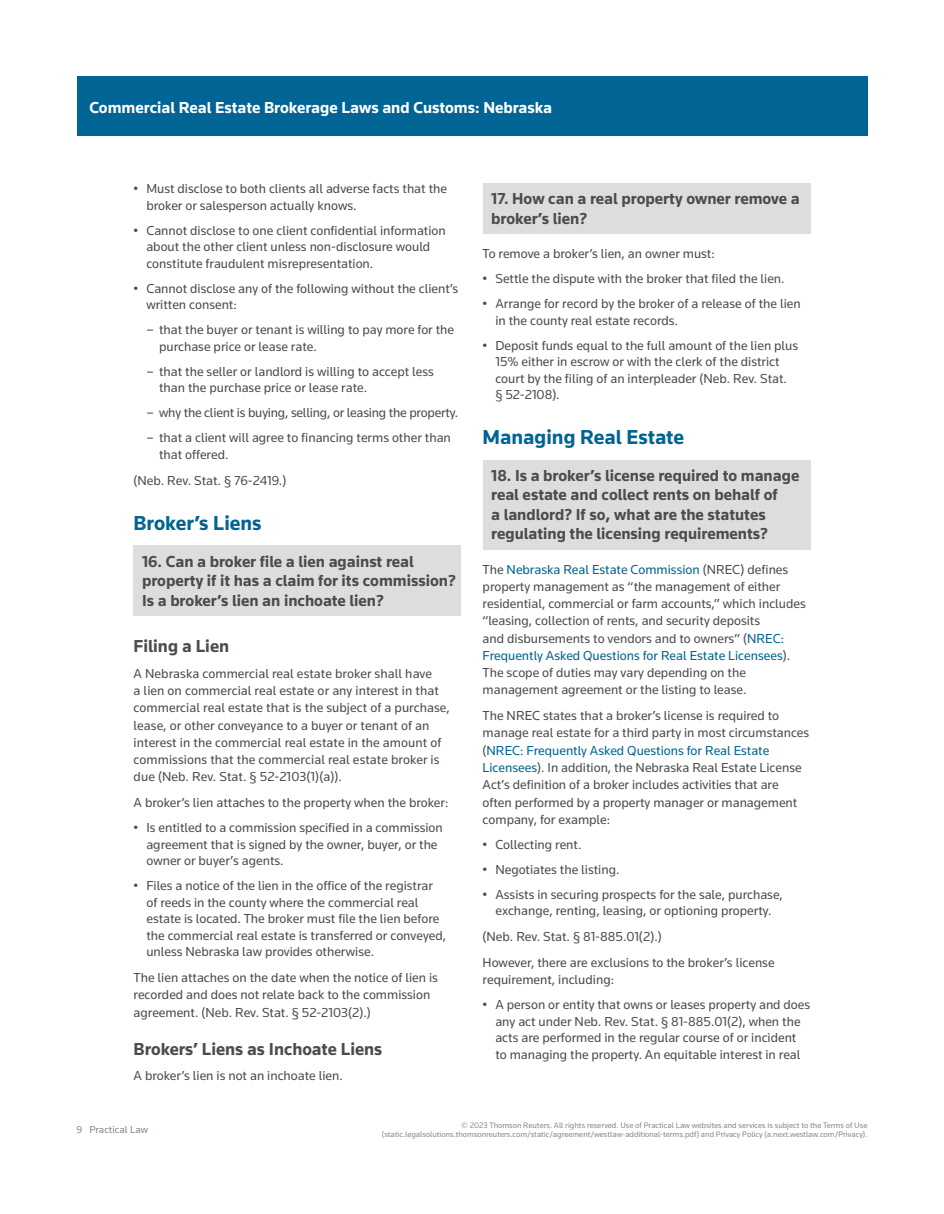
<style>
.page{position:relative;width:944px;height:1214px;background:#fff}
.page>*{position:absolute;margin:0;border:0;box-sizing:border-box;transform-origin:0 0}
.t1{font:700 21px "Knowledge";color:#006494}
.t2{font:700 18px "Knowledge";color:#4b4c4d}
.t3{font:700 16.5px/19.5px "Knowledge";color:#4b4c4d}
.t4{font:700 16.5px "Knowledge";color:#fff}
.t5{font:13.5px/16.5px "Knowledge";color:#4b4c4d}
.t6{font:10.5px "Knowledge";color:#86888b}
.t7{font:8.25px/9.8px "Knowledge";color:#86888b;text-align:right}
.s1{color:#006494}
</style>
<div class="page">
<div style="left:77px;top:77px;width:790px;height:59px;background:#006494"></div>
<div style="left:134px;top:545px;width:327px;height:70px;background:#dcdddf"></div>
<div style="left:482px;top:183px;width:328px;height:51px;background:#dcdddf"></div>
<div style="left:482px;top:459px;width:328px;height:90px;background:#dcdddf"></div>
<p class="t4" style="left:89px;top:97px;width:464px">Commercial Real Estate Brokerage Laws and Customs: Nebraska</p>
<p class="t5" style="left:146px;top:180px;width:302px;text-indent:-13px">• Must disclose to both clients all adverse facts that the broker or salesperson actually knows.</p>
<p class="t5" style="left:146px;top:222px;width:301px;text-indent:-13px">• Cannot disclose to one client confidential information about the other client unless non-disclosure would constitute fraudulent misrepresentation.</p>
<p class="t5" style="left:146px;top:280px;width:313px;text-indent:-13px">• Cannot disclose any of the following without the client’s written consent:</p>
<p class="t5" style="left:159px;top:321px;width:296px;text-indent:-13px">– that the buyer or tenant is willing to pay more for the purchase price or lease rate.</p>
<p class="t5" style="left:159px;top:363px;width:276px;text-indent:-13px">– that the seller or landlord is willing to accept less than the purchase price or lease rate.</p>
<p class="t5" style="left:146px;top:404px;width:313px">– why the client is buying, selling, or leasing the property.</p>
<p class="t5" style="left:159px;top:429px;width:293px;text-indent:-13px">– that a client will agree to financing terms other than that offered.</p>
<p class="t5" style="left:134px;top:472px;width:154px">(Neb. Rev. Stat. § 76-2419.)</p>
<h1 class="t1" style="left:134px;top:510px;width:129px">Broker’s Liens</h1>
<p class="t3" style="left:142px;top:551px;width:315px">16. Can a broker file a lien against real property if it has a claim for its commission?<br>Is a broker’s lien an inchoate lien?</p>
<h2 class="t2" style="left:134px;top:635px;width:97px">Filing a Lien</h2>
<p class="t5" style="left:134px;top:664px;width:318px;line-height:17.2px">A Nebraska commercial real estate broker shall have<br>a lien on commercial real estate or any interest in that commercial real estate that is the subject of a purchase, lease, or other conveyance to a buyer or tenant of an interest in the commercial real estate in the amount of commissions that the commercial real estate broker is due (Neb. Rev. Stat. § 52-2103(1)(a)).</p>
<p class="t5" style="left:134px;top:794px;width:316px">A broker’s lien attaches to the property when the broker:</p>
<p class="t5" style="left:146px;top:819px;width:298px;text-indent:-13px">• Is entitled to a commission specified in a commission agreement that is signed by the owner, buyer, or the owner or buyer’s agents.</p>
<p class="t5" style="left:146px;top:877px;width:301px;text-indent:-13px">• Files a notice of the lien in the office of the registrar of reeds in the county where the commercial real estate is located. The broker must file the lien before the commercial real estate is transferred or conveyed, unless Nebraska law provides otherwise.</p>
<p class="t5" style="left:134px;top:968px;width:306px;line-height:17.2px">The lien attaches on the date when the notice of lien is recorded and does not relate back to the commission agreement. (Neb. Rev. Stat. § 52-2103(2).)</p>
<h2 class="t2" style="left:134px;top:1037px;width:250px">Brokers’ Liens as Inchoate Liens</h2>
<p class="t5" style="left:134px;top:1067px;width:211px">A broker’s lien is not an inchoate lien.</p>
<p class="t3" style="left:491px;top:189px;width:310px">17. How can a real property owner remove a broker’s lien?</p>
<p class="t5" style="left:482px;top:245px;width:234px">To remove a broker’s lien, an owner must:</p>
<p class="t5" style="left:482px;top:270px;width:303px">• Settle the dispute with the broker that filed the lien.</p>
<p class="t5" style="left:495px;top:295px;width:307px;text-indent:-13px">• Arrange for record by the broker of a release of the lien in the county real estate records.</p>
<p class="t5" style="left:495px;top:336px;width:304px;text-indent:-13px">• Deposit funds equal to the full amount of the lien plus 15% either in escrow or with the clerk of the district court by the filing of an interpleader (Neb. Rev. Stat.<br>§ 52-2108).</p>
<h1 class="t1" style="left:482px;top:424px;width:203px">Managing Real Estate</h1>
<p class="t3" style="left:491px;top:465px;width:310px">18. Is a broker’s license required to manage real estate and collect rents on behalf of<br>a landlord? If so, what are the statutes regulating the licensing requirements?</p>
<p class="t5" style="left:482px;top:560px;width:325px;line-height:17.2px">The <span class="s1">Nebraska Real Estate Commission</span> (NREC) defines property management as “the management of either residential, commercial or farm accounts,” which includes “leasing, collection of rents, and security deposits<br>and disbursements to vendors and to owners” (<span class="s1">NREC:<br>Frequently Asked Questions for Real Estate Licensees</span>).<br>The scope of duties may vary depending on the management agreement or the listing to lease.</p>
<p class="t5" style="left:482px;top:707px;width:328px;line-height:17.2px">The NREC states that a broker’s license is required to manage real estate for a third party in most circumstances (<span class="s1">NREC: Frequently Asked Questions for Real Estate Licensees</span>). In addition, the Nebraska Real Estate License Act’s definition of a broker includes activities that are often performed by a property manager or management company, for example:</p>
<p class="t5" style="left:482px;top:835px;width:100px">• Collecting rent.</p>
<p class="t5" style="left:482px;top:860px;width:138px">• Negotiates the listing.</p>
<p class="t5" style="left:482px;top:885px;width:302px;text-align:center">• Assists in securing prospects for the sale, purchase, exchange, renting, leasing, or optioning property.</p>
<p class="t5" style="left:482px;top:923px;width:293px;line-height:25.8px">(Neb. Rev. Stat. § 81-885.01(2).)<br>However, there are exclusions to the broker’s license</p>
<p class="t5" style="left:482px;top:971px;width:133px">requirement, including:</p>
<p class="t5" style="left:482px;top:996px;width:329px;text-align:center">• A person or entity that owns or leases property and does any act under Neb. Rev. Stat. § 81-885.01(2), when the acts are performed in the regular course of or incident<br>to managing the property. An equitable interest in real</p>
<p class="t6" style="left:77px;top:1123px;width:73px">9 Practical Law</p>
<p class="t7" style="left:382px;top:1119px;width:487px">© 2023 Thomson Reuters. All rights reserved. Use of Practical Law websites and services is subject to the Terms of Use (static.legalsolutions.thomsonreuters.com/static/agreement/westlaw-additional-terms.pdf) and Privacy Policy (a.next.westlaw.com/Privacy).</p>
</div>
